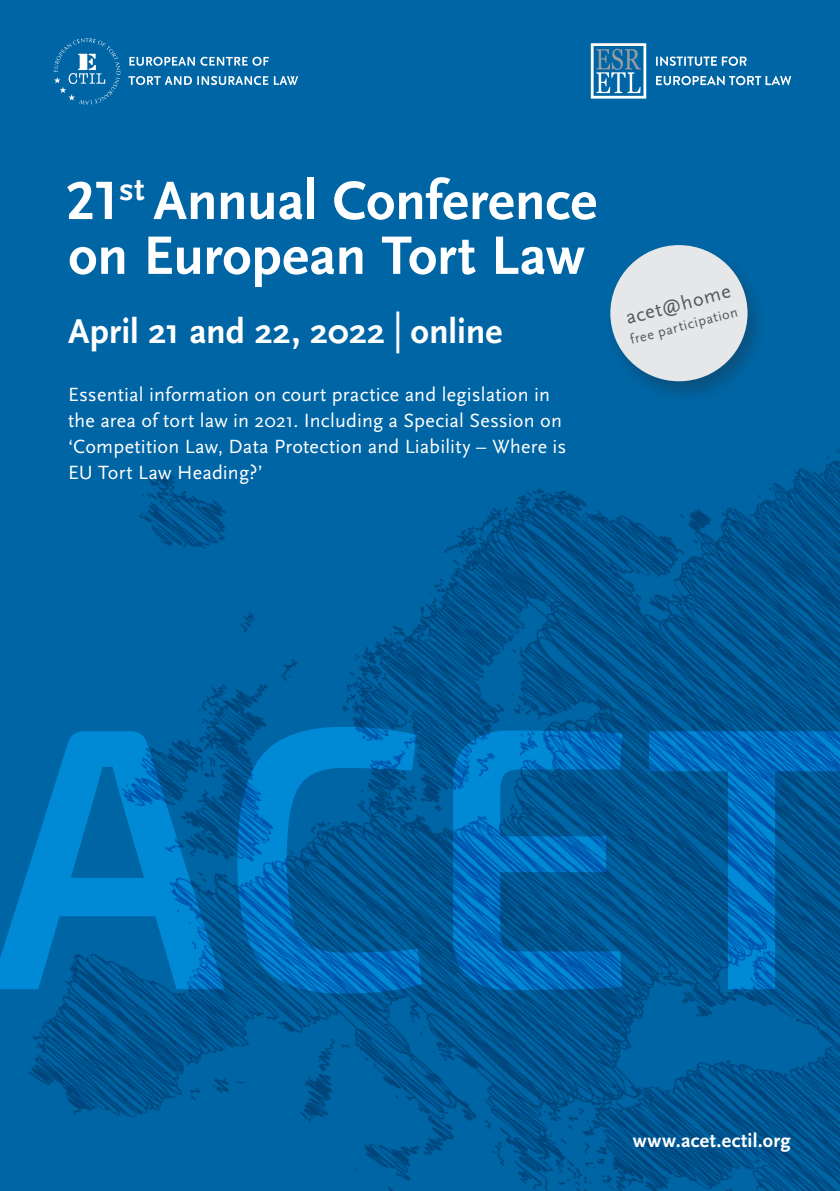
<style>
.page{position:relative;width:840px;height:1191px;background:#fff}
.page>*{position:absolute;margin:0;border:0;box-sizing:border-box;transform-origin:0 0}
.t1{font:700 56.4px "Scala Sans";letter-spacing:-.005em;color:#fff}
.t2{font:700 36px "Scala Sans";color:#fff}
.Copy{font:20.2px "Scala Sans";color:#57585a}
.t3{font:20px/26px "Scala Sans";letter-spacing:.01em;color:#fff}
.t4{font:700 20px "Scala Sans";letter-spacing:.01em;color:#fff}
.Copy-2{font:14.2px "Scala Sans";color:#57585a}
.s1{font-family:"Scala Sans Figures"}
.s2{font-size:43.2px}
</style>
<div class="page">
<div style="left:0;top:0;width:839px;height:1191px;background:#0065a4"></div>
<svg style="left:54px;top:38px;width:66px;height:67px"></svg>
<svg style="left:128px;top:76px;width:170px;height:9px"></svg>
<svg style="left:129px;top:57px;width:140px;height:9px"></svg>
<svg style="left:590px;top:43px;width:56px;height:56px"></svg>
<svg style="left:656px;top:76px;width:134px;height:9px"></svg>
<svg style="left:656px;top:56px;width:90px;height:10px"></svg>
<img style="left:28px;top:450px;width:811px;height:741px">
<svg style="left:0;top:727px;width:839px;height:266px"></svg>
<div style="left:604px;top:242px;width:161px;height:160px;background:#231f20;opacity:.27"></div>
<div style="left:610px;top:245px;width:137px;height:136px;background:#e6e7e9;border-radius:50%"></div>
<p class="t1" style="left:66px;top:170px;width:532px"><span class="s1">21</span><sup>st</sup> Annual Conference</p>
<p class="t1" style="left:68px;top:225px;width:518px">on European Tort Law</p>
<p class="t2" style="left:68px;top:311px;width:435px">April 21 and 22, 2022 <span class="s2">|</span> online</p>
<p class="t3" style="left:68px;top:381px;width:499px">Essential information on court practice and legislation in the area of tort law in 2021. Including a Special Session on ‘Competition Law, Data Protection and Liability – Where is EU Tort Law Heading?’</p>
<p class="Copy" style="left:623px;top:307px;width:109px;rotate:-15deg">acet@home</p>
<p class="Copy-2" style="left:628px;top:332px;width:112px;rotate:-15deg">free participation</p>
<p class="t4" style="left:632px;top:1129px;width:159px">www.acet.ectil.org</p>
</div>
